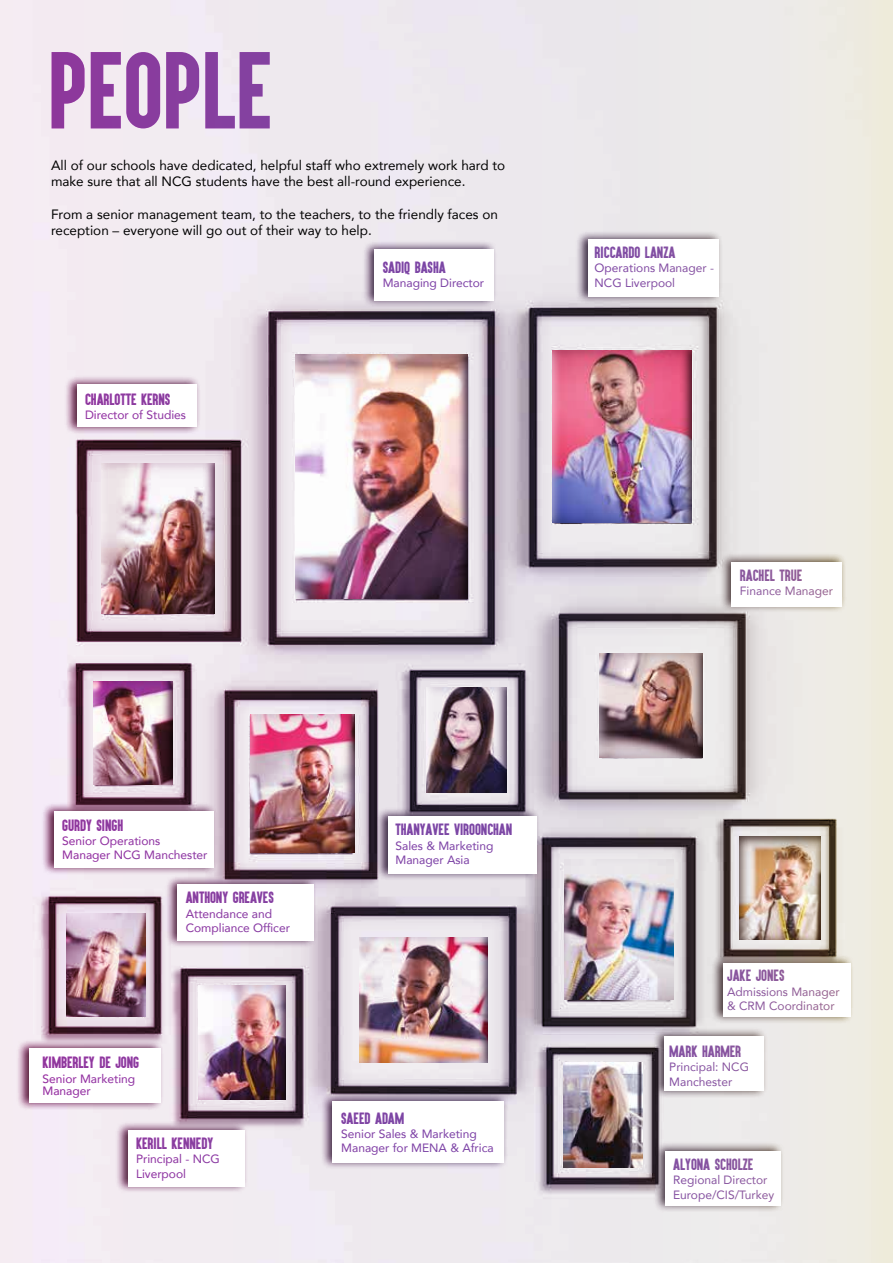
<style>
.page{position:relative;width:893px;height:1263px;background:#fff}
.page>*{position:absolute;margin:0;border:0;box-sizing:border-box;transform-origin:0 0}
.t1{font:90px "Aku&Kamu";color:#7b549e}
.t2{font:13.5px/16.2px "Avenir";color:#000}
.t3{font:13.5px "Aku&Kamu";color:#7b549e}
.t4{font:12px/14.4px "Avenir";color:#7b549e}
</style>
<div class="page">
<img style="left:0;top:0;width:893px;height:1263px">
<h1 class="t1" style="left:48px;top:31px;width:226px">PEOPLE</h1>
<p class="t2" style="left:51px;top:157px;width:456px">All of our schools have dedicated, helpful staff who extremely work hard to make sure that all NCG students have the best all-round experience.</p>
<p class="t2" style="left:51px;top:205px;width:448px">From a senior management team, to the teachers, to the friendly faces on reception – everyone will go out of their way to help.</p>
<p class="t3" style="left:85px;top:390px;width:87px">CHARLOTTE KERNS</p>
<p class="t4" style="left:85px;top:407px;width:102px">Director of Studies</p>
<p class="t3" style="left:383px;top:258px;width:64px">SADIQ BASHA</p>
<p class="t4" style="left:383px;top:275px;width:103px">Managing Director</p>
<p class="t3" style="left:595px;top:243px;width:82px">RICCARDO LANZA</p>
<p class="t4" style="left:595px;top:261px;width:121px">Operations Manager -<br>NCG Liverpool</p>
<p class="t3" style="left:740px;top:566px;width:64px">RACHEL TRUE</p>
<p class="t4" style="left:740px;top:583px;width:95px">Finance Manager</p>
<p class="t3" style="left:62px;top:816px;width:62px">GURDY SINGH</p>
<p class="t4" style="left:62px;top:833px;width:147px">Senior Operations<br>Manager NCG Manchester</p>
<p class="t3" style="left:186px;top:889px;width:90px">ANTHONY GREAVES</p>
<p class="t4" style="left:186px;top:906px;width:106px">Attendance and<br>Compliance Officer</p>
<p class="t3" style="left:43px;top:1053px;width:98px">KIMBERLEY DE JONG</p>
<p class="t4" style="left:43px;top:1072px;width:94px;line-height:12px">Senior Marketing<br>Manager</p>
<p class="t3" style="left:136px;top:1134px;width:79px">KERILL KENNEDY</p>
<p class="t4" style="left:136px;top:1151px;width:85px">Principal - NCG<br>Liverpool</p>
<p class="t3" style="left:395px;top:821px;width:118px">THANYAVEE VIROONCHAN</p>
<p class="t4" style="left:395px;top:838px;width:100px">Sales &amp; Marketing<br>Manager Asia</p>
<p class="t3" style="left:341px;top:1109px;width:64px">SAEED ADAM</p>
<p class="t4" style="left:341px;top:1126px;width:154px">Senior Sales &amp; Marketing<br>Manager for MENA &amp; Africa</p>
<p class="t3" style="left:727px;top:967px;width:59px">JAKE JONES</p>
<p class="t4" style="left:727px;top:984px;width:114px">Admissions Manager &amp; CRM Coordinator</p>
<p class="t3" style="left:669px;top:1042px;width:73px">MARK HARMER</p>
<p class="t4" style="left:669px;top:1059px;width:81px">Principal: NCG<br>Manchester</p>
<p class="t3" style="left:673px;top:1155px;width:82px">ALYONA SCHOLZE</p>
<p class="t4" style="left:673px;top:1172px;width:103px">Regional Director<br>Europe/CIS/Turkey</p>
</div>
